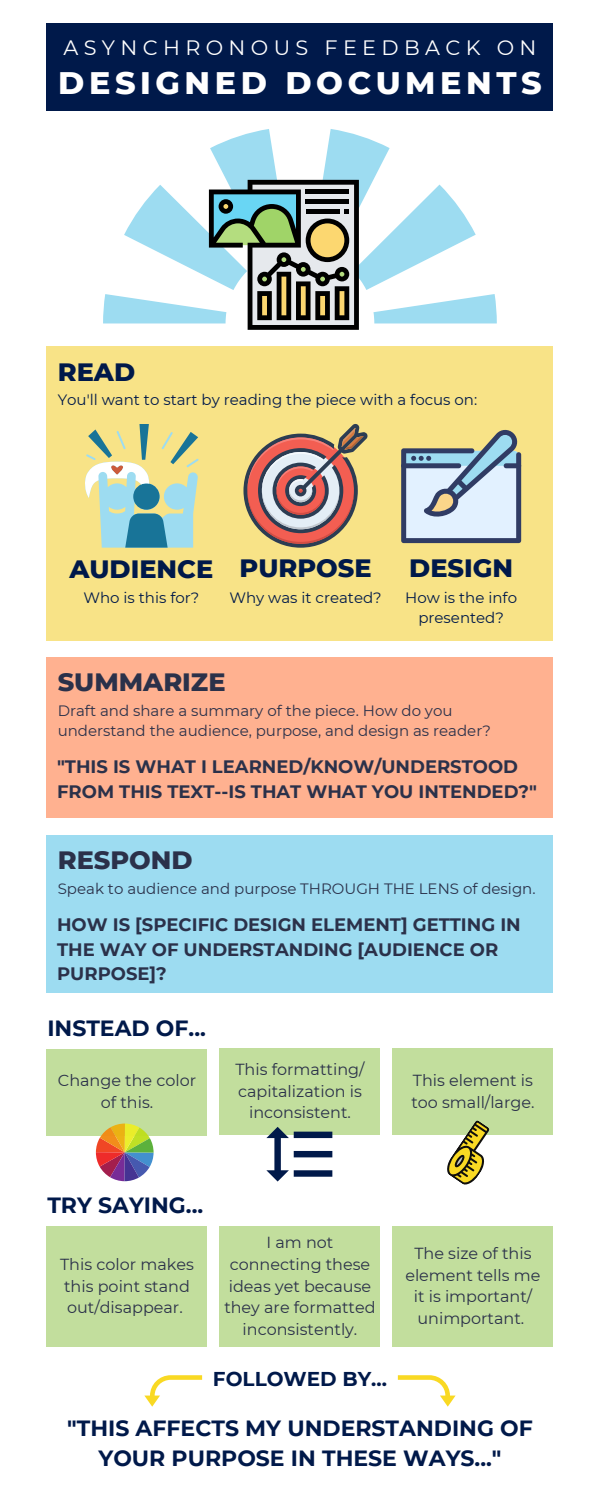
<style>
.page{position:relative;width:600px;height:1500px;background:#fff}
.page>*{position:absolute;margin:0;border:0;box-sizing:border-box;transform-origin:0 0}
.t1{font:800 31.8px "Montserrat";letter-spacing:.145em;color:#fff}
.t2{font:800 25.6px "Montserrat";color:#00194a}
.t3{font:800 25.6px "Montserrat";color:#2b314a}
.t4{font:700 22px/30.8px "Montserrat";color:#00194a;text-align:center}
.t5{font:20.8px "Montserrat";letter-spacing:.255em;color:#fff}
.t6{font:700 20px "Montserrat";color:#00194a}
.t7{font:700 18px/24.8px "Montserrat";color:#2b314a}
.t8{font:16px/21.8px "Montserrat";color:#2b314a;text-align:center}
.t9{font:15px/20.2px "Montserrat";color:#2b314a}
.t10{font:15px/20.2px "Montserrat";color:#00194a;text-align:center}
</style>
<div class="page">
<svg style="left:210px;top:129px;width:266px;height:161px"></svg>
<svg style="left:373px;top:294px;width:124px;height:29px"></svg>
<svg style="left:103px;top:180px;width:256px;height:150px"></svg>
<div style="left:46px;top:346px;width:507px;height:294px;background:#f8e387"></div>
<svg style="left:85px;top:424px;width:114px;height:124px"></svg>
<svg style="left:401px;top:429px;width:120px;height:114px"></svg>
<svg style="left:243px;top:424px;width:125px;height:124px"></svg>
<div style="left:46px;top:657px;width:507px;height:160px;background:#ffb190"></div>
<div style="left:46px;top:835px;width:507px;height:157px;background:#9ddcf1"></div>
<div style="left:46px;top:1049px;width:161px;height:87px;background:#c2de9d"></div>
<div style="left:392px;top:1049px;width:161px;height:86px;background:#c2de9d"></div>
<div style="left:46px;top:1226px;width:161px;height:121px;background:#c2de9d"></div>
<div style="left:219px;top:1049px;width:161px;height:86px;background:#c2de9d"></div>
<div style="left:219px;top:1226px;width:161px;height:121px;background:#c2de9d"></div>
<div style="left:392px;top:1226px;width:161px;height:121px;background:#c2de9d"></div>
<svg style="left:96px;top:1124px;width:58px;height:57px"></svg>
<svg style="left:266px;top:1127px;width:66px;height:55px"></svg>
<svg style="left:447px;top:1120px;width:43px;height:65px"></svg>
<div style="left:46px;top:24px;width:507px;height:87px;background:#00194a"></div>
<svg style="left:398px;top:1375px;width:58px;height:32px"></svg>
<svg style="left:144px;top:1375px;width:58px;height:32px"></svg>
<h3 class="t5" style="left:63px;top:35px;width:475px">ASYNCHRONOUS FEEDBACK ON</h3>
<h1 class="t1" style="left:58px;top:63px;width:485px">DESIGNED DOCUMENTS</h1>
<h2 class="t2" style="left:58px;top:356px;width:79px">READ</h2>
<p class="t10" style="left:58px;top:390px;width:421px">You'll want to start by reading the piece with a focus on:</p>
<h2 class="t2" style="left:69px;top:553px;width:145px">AUDIENCE</h2>
<h2 class="t2" style="left:409px;top:552px;width:105px">DESIGN</h2>
<p class="t10" style="left:83px;top:587px;width:117px">Who is this for?</p>
<h2 class="t2" style="left:240px;top:552px;width:134px">PURPOSE</h2>
<p class="t10" style="left:229px;top:587px;width:154px">Why was it created?</p>
<p class="t10" style="left:405px;top:587px;width:113px">How is the info presented?</p>
<h2 class="t3" style="left:58px;top:667px;width:169px">SUMMARIZE</h2>
<p class="t9" style="left:58px;top:700px;width:435px">Draft and share a summary of the piece. How do you understand the audience, purpose, and design as reader?</p>
<p class="t7" style="left:57px;top:754px;width:481px">"THIS IS WHAT I LEARNED/KNOW/UNDERSTOOD<br>FROM THIS TEXT--IS THAT WHAT YOU INTENDED?"</p>
<h2 class="t3" style="left:58px;top:844px;width:136px">RESPOND</h2>
<p class="t9" style="left:58px;top:878px;width:479px">Speak to audience and purpose THROUGH THE LENS of design.</p>
<p class="t7" style="left:57px;top:912px;width:465px">HOW IS [SPECIFIC DESIGN ELEMENT] GETTING IN<br>THE WAY OF UNDERSTANDING [AUDIENCE OR<br>PURPOSE]?</p>
<h3 class="t4" style="left:47px;top:1013px;width:160px">INSTEAD OF...</h3>
<p class="t8" style="left:58px;top:1070px;width:140px">Change the color of this.</p>
<p class="t8" style="left:235px;top:1058px;width:131px">This formatting/ capitalization is inconsistent.</p>
<p class="t8" style="left:411px;top:1070px;width:125px;text-align:left">This element is too small/large.</p>
<h3 class="t4" style="left:47px;top:1189px;width:157px">TRY SAYING...</h3>
<p class="t8" style="left:60px;top:1253px;width:135px;text-align:left">This color makes this point stand out/disappear.</p>
<p class="t8" style="left:224px;top:1231px;width:153px">I am not connecting these ideas yet because they are formatted inconsistently.</p>
<p class="t8" style="left:405px;top:1242px;width:137px">The size of this element tells me it is important/ unimportant.</p>
<p class="t6" style="left:213px;top:1367px;width:176px">FOLLOWED BY...</p>
<h3 class="t4" style="left:67px;top:1412px;width:467px">"THIS AFFECTS MY UNDERSTANDING OF<br>YOUR PURPOSE IN THESE WAYS..."</h3>
</div>
